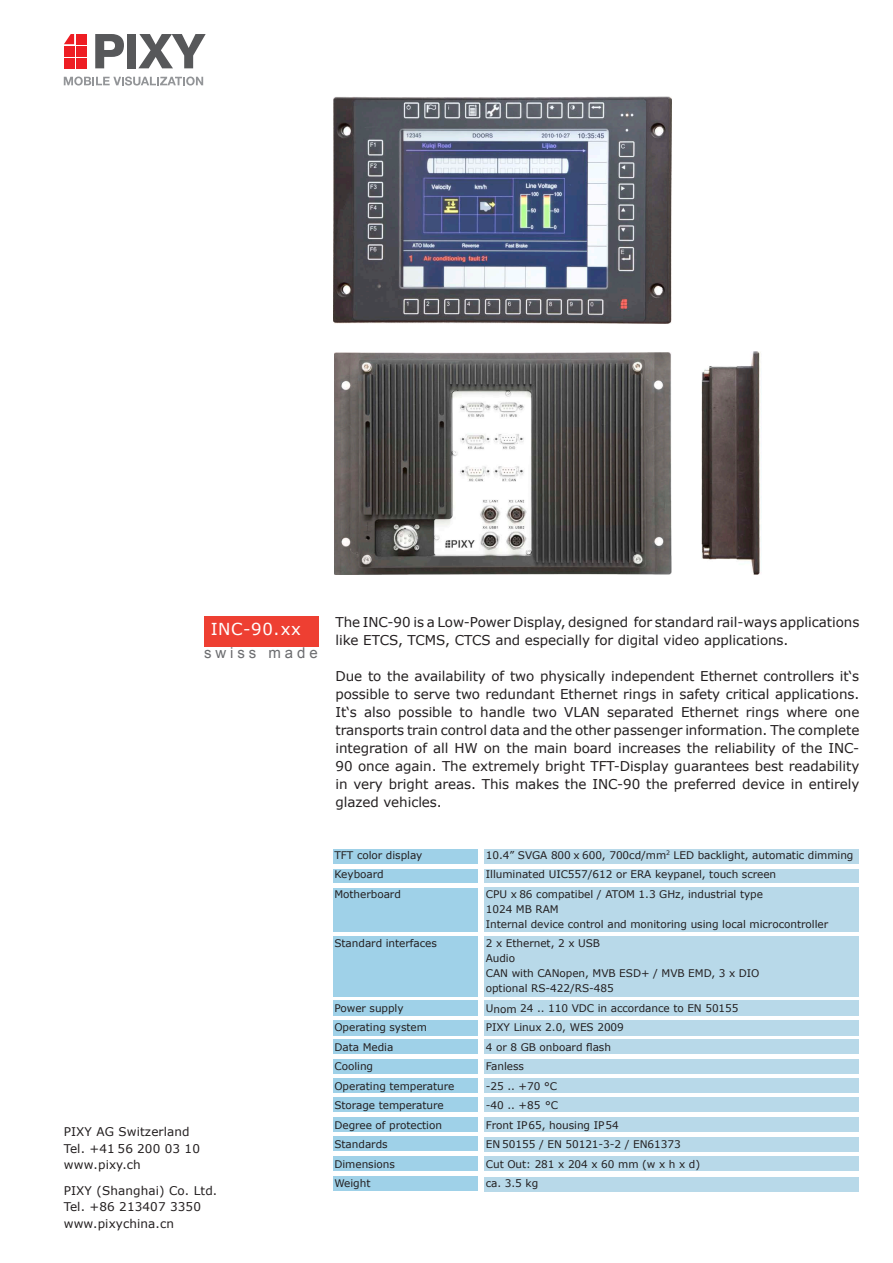
<style>
.page{position:relative;width:893px;height:1263px;background:#fff}
.page>*{position:absolute;margin:0;border:0;box-sizing:border-box;transform-origin:0 0}
.t1{font:16.5px "Verdana";letter-spacing:.035em;color:#fff}
.t2{font:15px "Arial";letter-spacing:.26em;color:#6c6d70}
.t3{font:13.5px/18px "Verdana";letter-spacing:-.005em;color:#231f20}
.t4{font:12px/16.5px "Verdana";letter-spacing:.01em;color:#231f20}
.t5{font:10.5px/15px "Verdana";letter-spacing:-.005em;color:#231f20}
</style>
<div class="page">
<div style="left:204px;top:616px;width:115px;height:30px;background:#ee3f32"></div>
<svg style="left:64px;top:77px;width:139px;height:9px"></svg>
<svg style="left:95px;top:34px;width:29px;height:34px"></svg>
<div style="left:127px;top:34px;width:9px;height:34px;background:#57585a"></div>
<svg style="left:138px;top:34px;width:68px;height:34px"></svg>
<div style="left:76px;top:34px;width:10px;height:10px;background:#ee1d23"></div>
<svg style="left:64px;top:34px;width:10px;height:10px"></svg>
<div style="left:76px;top:46px;width:10px;height:10px;background:#ee1d23"></div>
<div style="left:76px;top:58px;width:10px;height:10px;background:#ee1d23"></div>
<div style="left:64px;top:46px;width:10px;height:10px;background:#ee1d23"></div>
<div style="left:64px;top:58px;width:10px;height:10px;background:#ee1d23"></div>
<div style="left:333px;top:869px;width:145px;height:13px;background:#9fd1e8"></div>
<div style="left:484px;top:869px;width:375px;height:13px;background:#b8d9e9"></div>
<div style="left:333px;top:1176px;width:145px;height:15px;background:#9fd1e8"></div>
<div style="left:484px;top:1177px;width:375px;height:14px;background:#b8d9e9"></div>
<div style="left:484px;top:1059px;width:375px;height:15px;background:#b8d9e9"></div>
<div style="left:484px;top:1039px;width:375px;height:15px;background:#b8d9e9"></div>
<div style="left:333px;top:1059px;width:145px;height:15px;background:#9fd1e8"></div>
<div style="left:333px;top:1039px;width:145px;height:15px;background:#9fd1e8"></div>
<div style="left:484px;top:1000px;width:375px;height:16px;background:#b8d9e9"></div>
<div style="left:333px;top:1000px;width:145px;height:16px;background:#9fd1e8"></div>
<div style="left:484px;top:1156px;width:375px;height:15px;background:#b8d9e9"></div>
<div style="left:484px;top:1136px;width:375px;height:15px;background:#b8d9e9"></div>
<div style="left:484px;top:1117px;width:375px;height:15px;background:#b8d9e9"></div>
<div style="left:484px;top:1097px;width:375px;height:15px;background:#b8d9e9"></div>
<div style="left:484px;top:1078px;width:375px;height:15px;background:#b8d9e9"></div>
<div style="left:484px;top:1020px;width:375px;height:15px;background:#b8d9e9"></div>
<div style="left:484px;top:936px;width:375px;height:60px;background:#b8d9e9"></div>
<div style="left:484px;top:887px;width:375px;height:44px;background:#b8d9e9"></div>
<div style="left:484px;top:849px;width:375px;height:15px;background:#b8d9e9"></div>
<div style="left:333px;top:1156px;width:145px;height:15px;background:#9fd1e8"></div>
<div style="left:333px;top:1136px;width:145px;height:15px;background:#9fd1e8"></div>
<div style="left:333px;top:1117px;width:145px;height:15px;background:#9fd1e8"></div>
<div style="left:333px;top:1097px;width:145px;height:15px;background:#9fd1e8"></div>
<div style="left:333px;top:1078px;width:145px;height:15px;background:#9fd1e8"></div>
<div style="left:333px;top:1020px;width:145px;height:15px;background:#9fd1e8"></div>
<div style="left:333px;top:936px;width:145px;height:60px;background:#9fd1e8"></div>
<div style="left:333px;top:888px;width:145px;height:43px;background:#9fd1e8"></div>
<div style="left:333px;top:849px;width:145px;height:15px;background:#9fd1e8"></div>
<img style="left:334px;top:353px;width:337px;height:221px">
<img style="left:702px;top:351px;width:59px;height:223px">
<img style="left:334px;top:97px;width:338px;height:226px">
<h1 class="t1" style="left:211px;top:619px;width:92px">INC-90.xx</h1>
<p class="t3" style="left:335px;top:612px;width:525px">The INC-90 is a Low-Power Display, designed for standard rail-ways applications like ETCS, TCMS, CTCS and especially for digital video applications.</p>
<p class="t3" style="left:335px;top:666px;width:525px;text-align:justify">Due to the availability of two physically independent Ethernet controllers it‘s possible to serve two redundant Ethernet rings in safety critical applications.<br>It‘s also possible to handle two VLAN separated Ethernet rings where one transports train control data and the other passenger information. The complete integration of all HW on the main board increases the reliability of the INC-90 once again. The extremely bright TFT-Display guarantees best readability in very bright areas. This makes the INC-90 the preferred device in entirely glazed vehicles.</p>
<h2 class="t2" style="left:204px;top:643px;width:115px">swiss made</h2>
<p class="t4" style="left:64px;top:1123px;width:138px">PIXY AG Switzerland<br>Tel. +41 56 200 03 10 www.pixy.ch</p>
<p class="t4" style="left:64px;top:1181px;width:155px">PIXY (Shanghai) Co. Ltd.<br>Tel. +86 213407 3350 www.pixychina.cn</p>
<p class="t5" style="left:334px;top:847px;width:89px">TFT color display</p>
<p class="t5" style="left:486px;top:847px;width:369px">10.4” SVGA 800 x 600, 700cd/mm<sup>2</sup> LED backlight, automatic dimming</p>
<p class="t5" style="left:334px;top:866px;width:51px">Keyboard</p>
<p class="t5" style="left:486px;top:866px;width:292px">Illuminated UIC557/612 or ERA keypanel, touch screen</p>
<p class="t5" style="left:334px;top:886px;width:68px">Motherboard</p>
<p class="t5" style="left:486px;top:886px;width:344px">CPU x 86 compatibel / ATOM 1.3 GHz, industrial type<br>1024 MB RAM<br>Internal device control and monitoring using local microcontroller</p>
<p class="t5" style="left:334px;top:935px;width:104px">Standard interfaces</p>
<p class="t5" style="left:486px;top:935px;width:275px">2 x Ethernet, 2 x USB<br>Audio<br>CAN with CANopen, MVB ESD+ / MVB EMD, 3 x DIO optional RS-422/RS-485</p>
<p class="t5" style="left:334px;top:1000px;width:71px">Power supply</p>
<p class="t5" style="left:486px;top:1000px;width:254px">Unom 24 .. 110 VDC in accordance to EN 50155</p>
<p class="t5" style="left:334px;top:1019px;width:94px">Operating system</p>
<p class="t5" style="left:486px;top:1019px;width:140px">PIXY Linux 2.0, WES 2009</p>
<p class="t5" style="left:334px;top:1039px;width:60px">Data Media</p>
<p class="t5" style="left:486px;top:1039px;width:127px">4 or 8 GB onboard flash</p>
<p class="t5" style="left:334px;top:1058px;width:40px">Cooling</p>
<p class="t5" style="left:486px;top:1058px;width:40px">Fanless</p>
<p class="t5" style="left:334px;top:1078px;width:122px">Operating temperature</p>
<p class="t5" style="left:486px;top:1078px;width:73px">-25 .. +70 °C</p>
<p class="t5" style="left:334px;top:1097px;width:111px">Storage temperature</p>
<p class="t5" style="left:486px;top:1097px;width:74px">-40 .. +85 °C</p>
<p class="t5" style="left:334px;top:1117px;width:109px">Degree of protection</p>
<p class="t5" style="left:486px;top:1117px;width:134px">Front IP65, housing IP54</p>
<p class="t5" style="left:334px;top:1136px;width:55px">Standards</p>
<p class="t5" style="left:486px;top:1136px;width:196px">EN 50155 / EN 50121-3-2 / EN61373</p>
<p class="t5" style="left:334px;top:1156px;width:62px">Dimensions</p>
<p class="t5" style="left:486px;top:1156px;width:216px">Cut Out: 281 x 204 x 60 mm (w x h x d)</p>
<p class="t5" style="left:334px;top:1175px;width:38px">Weight</p>
<p class="t5" style="left:486px;top:1175px;width:54px">ca. 3.5 kg</p>
</div>
